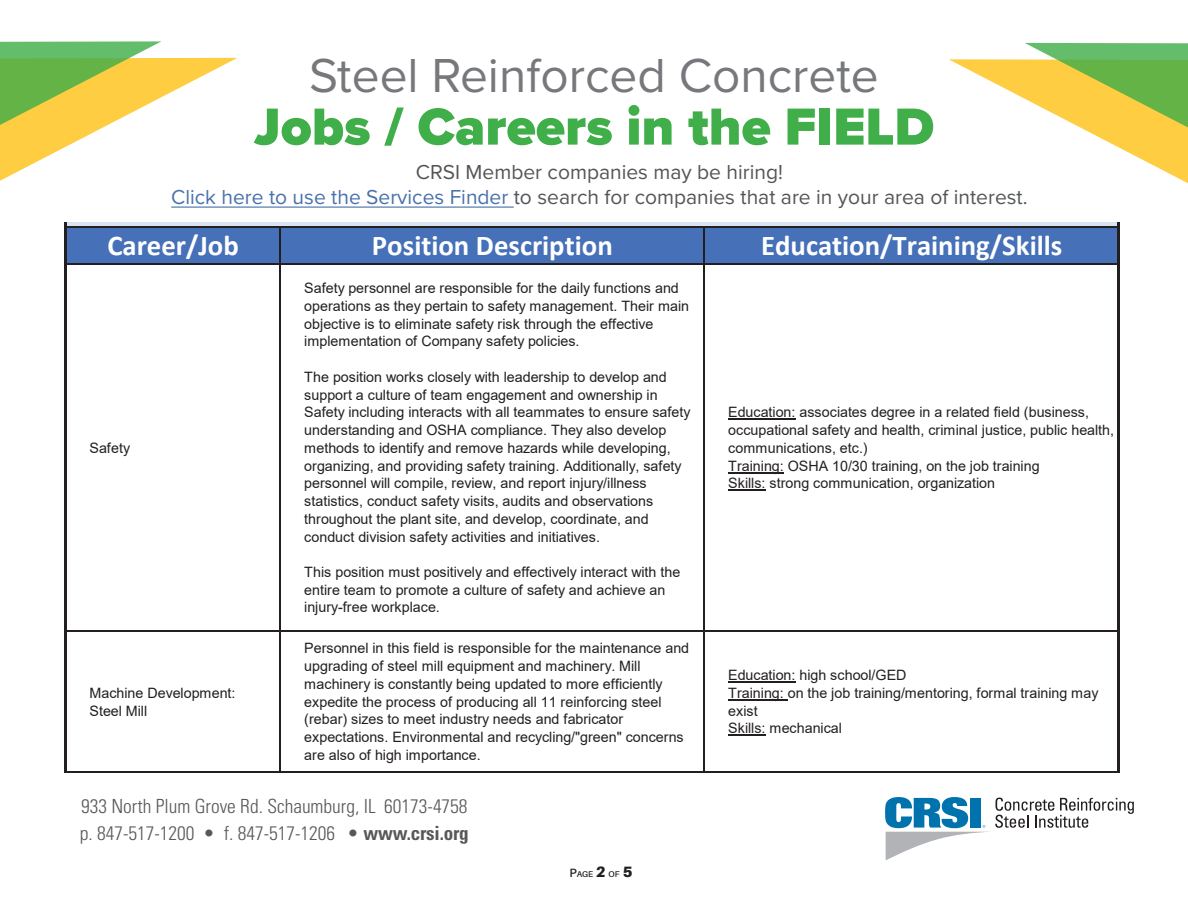
<style>
.page{position:relative;width:1188px;height:918px;background:#fff}
.page>*{position:absolute;margin:0;border:0;box-sizing:border-box;transform-origin:0 0}
.t1{font:900 54px "Proxima Nova";color:#40ae49}
.t2{font:49.5px "Proxima Nova";color:#76787b}
.t3{font:700 28.8px "Calibri";color:#fff}
.t4{font:21px/25.2px "Proxima Nova";color:#545557;text-align:center}
.t5{font:300 condensed 19.5px/27px "Univers LT Std";color:#57585a}
.t6{font:14.25px/17.7px "Arial";color:#231f20}
.t7{font:600 8.4px "Aileron";color:#231f20}
.s1{color:#4971ab}
.s2{font-stretch:normal}
.s3{font-weight:700}
.s4{font-size:12px}
.s5{font-weight:900;font-size:15px}
</style>
<div class="page">
<svg style="left:885px;top:797px;width:249px;height:63px"></svg>
<svg style="left:161px;top:58px;width:76px;height:149px"></svg>
<svg style="left:0;top:41px;width:161px;height:140px"></svg>
<svg style="left:949px;top:59px;width:76px;height:40px"></svg>
<svg style="left:1025px;top:43px;width:163px;height:141px"></svg>
<hr style="left:171px;top:207px;width:343px;height:1px;background:#4971ab">
<div style="left:66px;top:222px;width:1053px;height:5px;background:#d9e3f2"></div>
<div style="left:66px;top:227px;width:1053px;height:37px;background:#4671b8"></div>
<hr style="left:64px;top:222px;width:3px;height:43px;background:#231f20">
<hr style="left:1117px;top:222px;width:3px;height:43px;background:#231f20">
<hr style="left:279px;top:228px;width:2px;height:37px;background:#231f20">
<hr style="left:703px;top:228px;width:1px;height:37px;background:#231f20">
<hr style="left:67px;top:226px;width:1050px;height:2px;background:#231f20">
<hr style="left:728px;top:419px;width:68px;height:1px;background:#231f20">
<hr style="left:728px;top:472px;width:56px;height:1px;background:#231f20">
<hr style="left:728px;top:490px;width:38px;height:1px;background:#231f20">
<hr style="left:728px;top:682px;width:68px;height:1px;background:#231f20">
<hr style="left:728px;top:699px;width:60px;height:1px;background:#231f20">
<hr style="left:728px;top:735px;width:38px;height:1px;background:#231f20">
<hr style="left:64px;top:264px;width:3px;height:509px;background:#231f20">
<hr style="left:279px;top:265px;width:2px;height:508px;background:#231f20">
<hr style="left:703px;top:265px;width:1px;height:508px;background:#231f20">
<hr style="left:1117px;top:264px;width:3px;height:509px;background:#231f20">
<hr style="left:67px;top:264px;width:1050px;height:1px;background:#231f20">
<hr style="left:67px;top:631px;width:1050px;height:1px;background:#231f20">
<hr style="left:67px;top:771px;width:1050px;height:2px;background:#231f20">
<h2 class="t2" style="left:309px;top:55px;width:571px">Steel Reinforced Concrete</h2>
<h1 class="t1" style="left:254px;top:104px;width:682px">Jobs / Careers in the FIELD</h1>
<h3 class="t4" style="left:171px;top:160px;width:858px">CRSI Member companies may be hiring!<br><span class="s1">Click here to use the Services Finder</span> to search for companies that are in your area of interest.</h3>
<h3 class="t3" style="left:108px;top:234px;width:133px">Career/Job</h3>
<h3 class="t3" style="left:372px;top:234px;width:242px">Position Description</h3>
<h3 class="t3" style="left:761px;top:234px;width:303px">Education/Training/Skills</h3>
<p class="t6" style="left:90px;top:440px;width:42px">Safety</p>
<p class="t6" style="left:90px;top:685px;width:147px">Machine Development:<br>Steel Mill</p>
<p class="t6" style="left:304px;top:281px;width:386px">Safety personnel are responsible for the daily functions and operations as they pertain to safety management. Their main objective is to eliminate safety risk through the effective implementation of Company safety policies.</p>
<p class="t6" style="left:304px;top:369px;width:388px">The position works closely with leadership to develop and support a culture of team engagement and ownership in Safety including interacts with all teammates to ensure safety understanding and OSHA compliance. They also develop methods to identify and remove hazards while developing, organizing, and providing safety training. Additionally, safety personnel will compile, review, and report injury/illness statistics, conduct safety visits, audits and observations throughout the plant site, and develop, coordinate, and conduct division safety activities and initiatives.</p>
<p class="t6" style="left:304px;top:564px;width:377px">This position must positively and effectively interact with the entire team to promote a culture of safety and achieve an injury-free workplace.</p>
<p class="t6" style="left:304px;top:641px;width:386px">Personnel in this field is responsible for the maintenance and upgrading of steel mill equipment and machinery. Mill machinery is constantly being updated to more efficiently expedite the process of producing all 11 reinforcing steel (rebar) sizes to meet industry needs and fabricator expectations. Environmental and recycling/"green" concerns are also of high importance.</p>
<h3 class="t5" style="left:80px;top:794px;width:390px">933 North Plum Grove Rd. Schaumburg, IL 60173-4758 p. 847-517-1200 • f. 847-517-1206 <span class="s2">•</span> <span class="s3">www.crsi.org</span></h3>
<p class="t7" style="left:569px;top:869px;width:65px"><span class="s4">P</span>AGE <span class="s5">2</span> OF <span class="s5">5</span></p>
<p class="t6" style="left:728px;top:405px;width:387px">Education: associates degree in a related field (business, occupational safety and health, criminal justice, public health, communications, etc.)<br>Training: OSHA 10/30 training, on the job training<br>Skills: strong communication, organization</p>
<p class="t6" style="left:728px;top:668px;width:372px">Education: high school/GED<br>Training: on the job training/mentoring, formal training may exist<br>Skills: mechanical</p>
</div>
